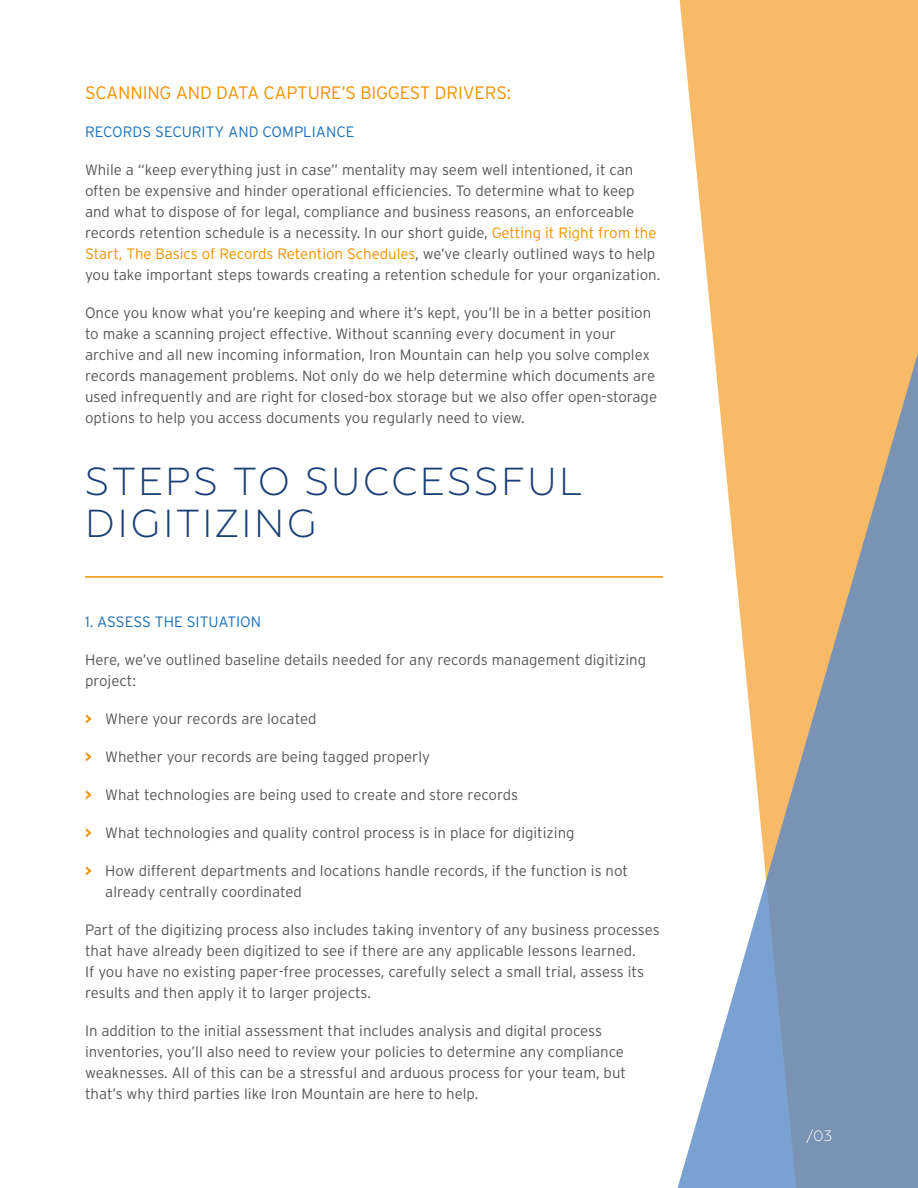
<style>
.page{position:relative;width:918px;height:1188px;background:#fff}
.page>*{position:absolute;margin:0;border:0;box-sizing:border-box;transform-origin:0 0}
.t1{font:300 39px/42px "Geometria";letter-spacing:.055em;color:#193f76}
.t2{font:300 18px "Interstate";letter-spacing:-.01em;color:#f39200}
.t3{font:300 15px/21px "Interstate";color:#575756}
.t4{font:300 15px "Interstate";color:#1d71b8}
.t5{font:300 15px "Geometria";color:#fff}
.s1{color:#f39200}
.s2{font-weight:700;color:#f39200}
</style>
<div class="page">
<svg style="left:679px;top:0;width:239px;height:352px;background:#f8bf72"></svg>
<svg style="left:663px;top:352px;width:255px;height:836px"></svg>
<hr style="left:85px;top:576px;width:578px;height:2px;background:#f39200">
<p class="t2" style="left:85px;top:83px;width:428px">SCANNING AND DATA CAPTURE’S BIGGEST DRIVERS:</p>
<p class="t4" style="left:85px;top:124px;width:271px">RECORDS SECURITY AND COMPLIANCE</p>
<p class="t3" style="left:85px;top:160px;width:577px">While a “keep everything just in case” mentality may seem well intentioned, it can often be expensive and hinder operational efficiencies. To determine what to keep and what to dispose of for legal, compliance and business reasons, an enforceable records retention schedule is a necessity. In our short guide, <span class="s1">Getting it Right from the Start, The Basics of Records Retention Schedules</span>, we’ve clearly outlined ways to help you take important steps towards creating a retention schedule for your organization.</p>
<p class="t3" style="left:85px;top:303px;width:574px">Once you know what you’re keeping and where it’s kept, you’ll be in a better position to make a scanning project effective. Without scanning every document in your archive and all new incoming information, Iron Mountain can help you solve complex records management problems. Not only do we help determine which documents are used infrequently and are right for closed-box storage but we also offer open-storage options to help you access documents you regularly need to view.</p>
<h1 class="t1" style="left:85px;top:461px;width:498px">STEPS TO SUCCESSFUL<br>DIGITIZING</h1>
<p class="t4" style="left:85px;top:613px;width:178px">1. ASSESS THE SITUATION</p>
<p class="t3" style="left:85px;top:649px;width:563px">Here, we’ve outlined baseline details needed for any records management digitizing project:</p>
<p class="t3" style="left:85px;top:708px;width:233px"><span class="s2">&gt;</span> Where your records are located</p>
<p class="t3" style="left:85px;top:746px;width:347px"><span class="s2">&gt;</span> Whether your records are being tagged properly</p>
<p class="t3" style="left:85px;top:784px;width:435px"><span class="s2">&gt;</span> What technologies are being used to create and store records</p>
<p class="t3" style="left:85px;top:822px;width:491px"><span class="s2">&gt;</span> What technologies and quality control process is in place for digitizing</p>
<p class="t3" style="left:105px;top:860px;width:524px;text-indent:-20px"><span class="s2">&gt;</span> How different departments and locations handle records, if the function is not already centrally coordinated</p>
<p class="t3" style="left:85px;top:919px;width:576px">Part of the digitizing process also includes taking inventory of any business processes that have already been digitized to see if there are any applicable lessons learned.<br>If you have no existing paper-free processes, carefully select a small trial, assess its results and then apply it to larger projects.</p>
<p class="t3" style="left:85px;top:1020px;width:543px">In addition to the initial assessment that includes analysis and digital process inventories, you’ll also need to review your policies to determine any compliance weaknesses. All of this can be a stressful and arduous process for your team, but that’s why third parties like Iron Mountain are here to help.</p>
<p class="t5" style="left:806px;top:1127px;width:28px">/03</p>
</div>
